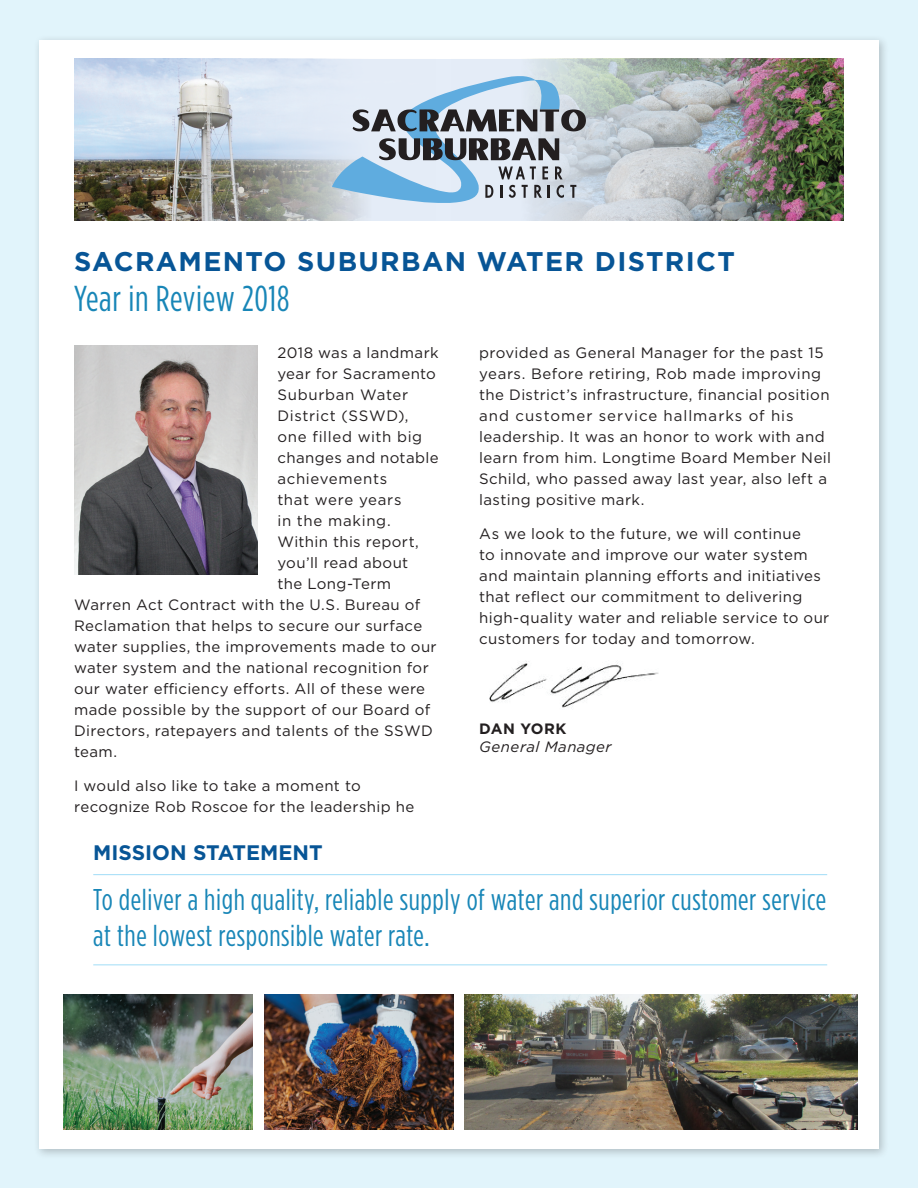
<style>
.page{position:relative;width:918px;height:1188px;background:#e1f4fb}
.page>*{position:absolute;margin:0;border:0;box-sizing:border-box;transform-origin:0 0}
.t1{font:36px "Gotham Condensed";letter-spacing:.02em;color:#1886b7}
.t2{font:30px/36px "Gotham Condensed";letter-spacing:.02em;color:#1886b7}
.t3{font:700 27px "Gotham";letter-spacing:.05em;color:#075596}
.t4{font:700 21px "Gotham";color:#075596}
.t5{font:15px/21px "Gotham";letter-spacing:.025em;color:#231f20}
.t6{font:15px "Gotham";letter-spacing:.045em;color:#231f20}
.t7{font:italic 15px "Gotham";letter-spacing:.03em;color:#231f20}
.t8{font:700 15px "Gotham";letter-spacing:.035em;color:#231f20}
</style>
<div class="page">
<div style="left:33px;top:34px;width:856px;height:1125px;background:#231f20;opacity:.25"></div>
<div style="left:39px;top:40px;width:840px;height:1109px;background:#fff"></div>
<img style="left:63px;top:994px;width:189px;height:136px">
<img style="left:264px;top:994px;width:189px;height:136px">
<img style="left:465px;top:994px;width:392px;height:136px">
<img style="left:74px;top:346px;width:183px;height:229px">
<img style="left:489px;top:661px;width:170px;height:47px">
<hr style="left:93px;top:874px;width:734px;height:1px;background:#a1ddf7">
<hr style="left:93px;top:964px;width:734px;height:1px;background:#a1ddf7">
<img style="left:452px;top:59px;width:392px;height:161px">
<img style="left:74px;top:59px;width:362px;height:161px">
<svg style="left:332px;top:76px;width:254px;height:127px;background:#a5b7c6"></svg>
<h3 class="t3" style="left:74px;top:246px;width:662px">SACRAMENTO SUBURBAN WATER DISTRICT</h3>
<h1 class="t1" style="left:74px;top:279px;width:217px">Year in Review 2018</h1>
<p class="t5" style="left:277px;top:342px;width:163px">2018 was a landmark</p>
<p class="t5" style="left:277px;top:363px;width:160px">year for Sacramento</p>
<p class="t6" style="left:277px;top:385px;width:132px">Suburban Water</p>
<p class="t6" style="left:277px;top:406px;width:133px">District (SSWD),</p>
<p class="t5" style="left:277px;top:426px;width:146px">one filled with big</p>
<p class="t5" style="left:277px;top:447px;width:163px">changes and notable</p>
<p class="t6" style="left:277px;top:469px;width:111px">achievements</p>
<p class="t6" style="left:277px;top:490px;width:126px">that were years</p>
<p class="t6" style="left:277px;top:511px;width:115px">in the making.</p>
<p class="t5" style="left:277px;top:531px;width:143px">Within this report,</p>
<p class="t5" style="left:277px;top:552px;width:132px">you’ll read about</p>
<p class="t5" style="left:277px;top:573px;width:115px">the Long-Term</p>
<p class="t5" style="left:74px;top:594px;width:348px">Warren Act Contract with the U.S. Bureau of</p>
<p class="t5" style="left:74px;top:615px;width:350px">Reclamation that helps to secure our surface</p>
<p class="t5" style="left:74px;top:636px;width:364px">water supplies, the improvements made to our</p>
<p class="t5" style="left:74px;top:657px;width:356px">water system and the national recognition for</p>
<p class="t5" style="left:74px;top:678px;width:353px">our water efficiency efforts. All of these were</p>
<p class="t5" style="left:74px;top:699px;width:358px">made possible by the support of our Board of</p>
<p class="t5" style="left:74px;top:720px;width:360px">Directors, ratepayers and talents of the SSWD</p>
<p class="t5" style="left:74px;top:741px;width:45px">team.</p>
<p class="t5" style="left:74px;top:775px;width:342px">I would also like to take a moment to recognize Rob Roscoe for the leadership he</p>
<p class="t5" style="left:479px;top:342px;width:353px">provided as General Manager for the past 15 years. Before retiring, Rob made improving the District’s infrastructure, financial position and customer service hallmarks of his leadership. It was an honor to work with and learn from him. Longtime Board Member Neil Schild, who passed away last year, also left a lasting positive mark.</p>
<p class="t5" style="left:479px;top:523px;width:352px">As we look to the future, we will continue<br>to innovate and improve our water system and maintain planning efforts and initiatives that reflect our commitment to delivering high-quality water and reliable service to our customers for today and tomorrow.</p>
<p class="t8" style="left:479px;top:720px;width:89px">DAN YORK</p>
<p class="t7" style="left:479px;top:739px;width:134px">General Manager</p>
<h3 class="t4" style="left:93px;top:841px;width:231px">MISSION STATEMENT</h3>
<h2 class="t2" style="left:93px;top:881px;width:735px">To deliver a high quality, reliable supply of water and superior customer service at the lowest responsible water rate.</h2>
</div>
